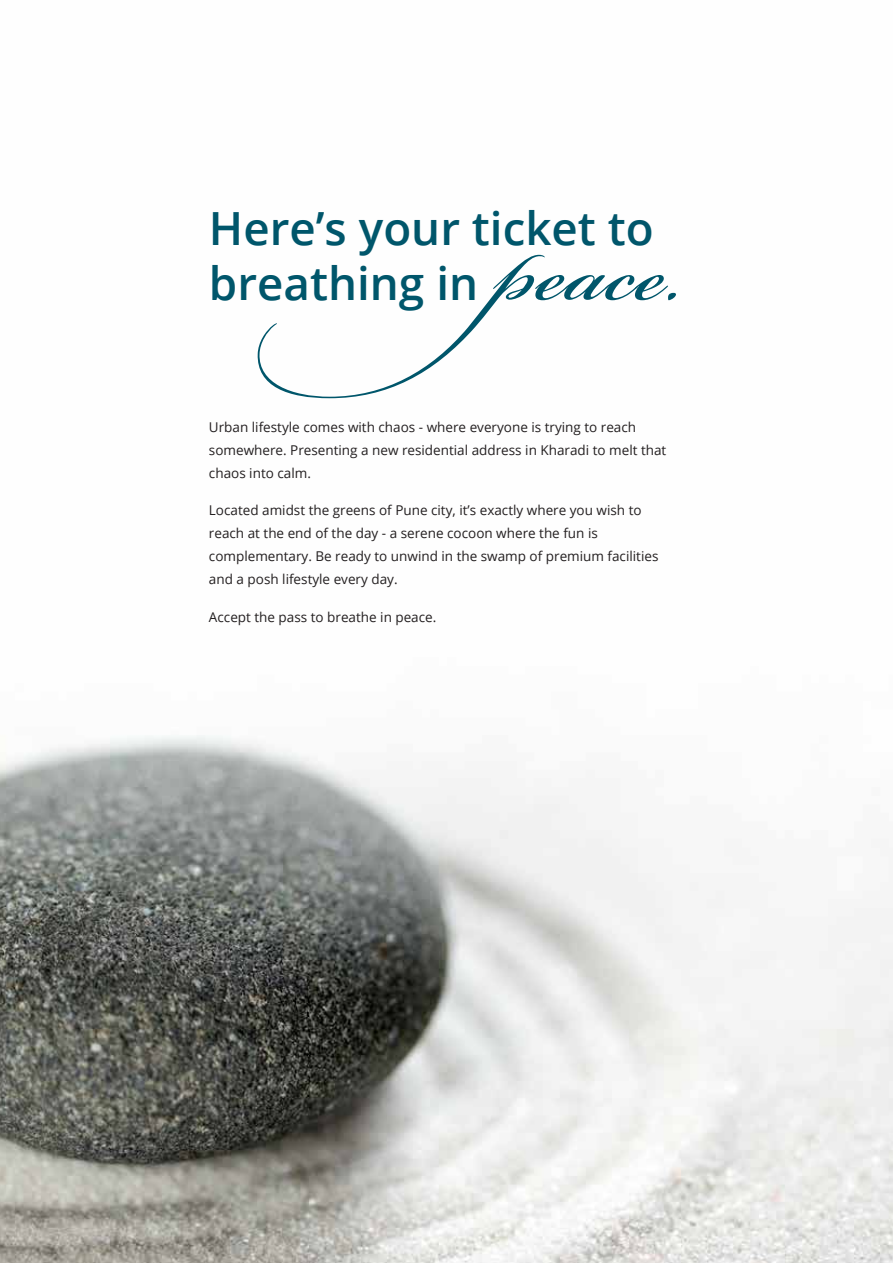
<style>
.page{position:relative;width:893px;height:1263px;background:#fff}
.page>*{position:absolute;margin:0;border:0;box-sizing:border-box;transform-origin:0 0}
.t1{font:139.35px "Bickham Script Pro 3";color:#00566b}
.t2{font:600 45.75px/54.9px "Open Sans";color:#00566b}
.t3{font:13.5px/22.8px "Open Sans";color:#231f20}
</style>
<div class="page">
<img style="left:0;top:735px;width:893px;height:528px">
<h2 class="t2" style="left:209px;top:200px;width:446px">Here’s your ticket to breathing in</h2>
<h1 class="t1" style="left:495px;top:169px;width:290px">peace.</h1>
<p class="t3" style="left:209px;top:415px;width:459px">Urban lifestyle comes with chaos - where everyone is trying to reach somewhere. Presenting a new residential address in Kharadi to melt that chaos into calm.</p>
<p class="t3" style="left:209px;top:499px;width:451px">Located amidst the greens of Pune city, it’s exactly where you wish to reach at the end of the day - a serene cocoon where the fun is complementary. Be ready to unwind in the swamp of premium facilities and a posh lifestyle every day.</p>
<p class="t3" style="left:209px;top:605px;width:229px">Accept the pass to breathe in peace.</p>
</div>
